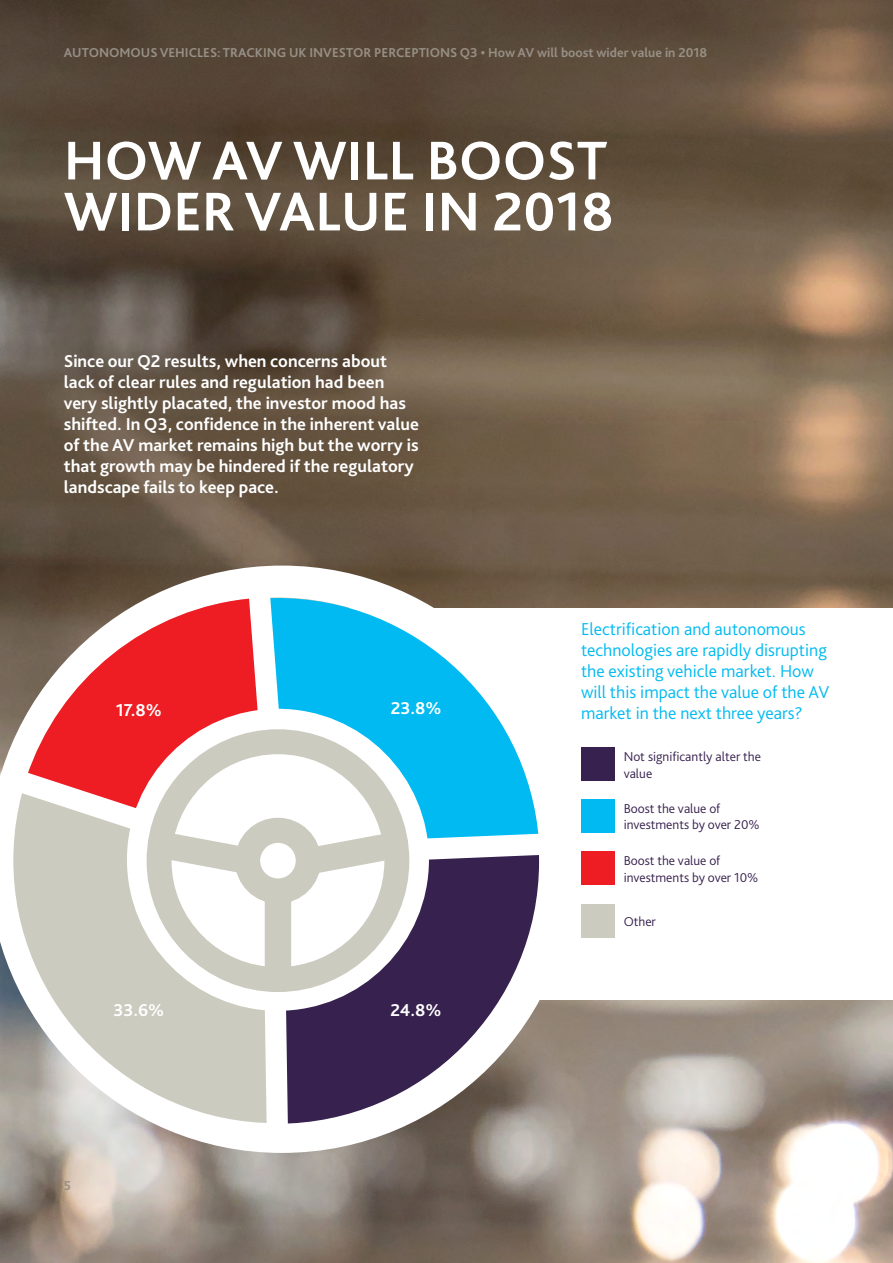
<style>
.page{position:relative;width:893px;height:1263px;background:#fff}
.page>*{position:absolute;margin:0;border:0;box-sizing:border-box;transform-origin:0 0}
.Section_head{font:700 57px/51px "GWLG Bliss";color:#fff}
.Body_intro{font:700 18px/21px "GWLG Bliss";color:#fff}
.Body{font:300 18px/21px "GWLG Bliss";color:#00baf1}
.Body-2{font:300 13.5px/16.2px "GWLG Bliss";color:#37214e}
.t1{font:700 13.5px "GWLG Bliss";color:#979086}
</style>
<div class="page">
<img style="left:0;top:0;width:893px;height:1263px">
<div style="left:223px;top:608px;width:670px;height:391px;background:#fff"></div>
<div style="left:581px;top:799px;width:34px;height:34px;background:#00baf1"></div>
<div style="left:581px;top:851px;width:34px;height:34px;background:#ee1d23"></div>
<div style="left:581px;top:904px;width:34px;height:33px;background:#cbcbbf"></div>
<div style="left:581px;top:747px;width:34px;height:34px;background:#37214e"></div>
<svg style="left:0;top:569px;width:579px;height:585px"></svg>
<div style="left:265px;top:890px;width:26px;height:92px;background:#cbcbbf"></div>
<p class="t1" style="left:64px;top:44px;width:645px">AUTONOMOUS VEHICLES: TRACKING UK INVESTOR PERCEPTIONS Q3 • How AV will boost wider value in 2018</p>
<p class="Section_head" style="left:64px;top:135px;width:551px">HOW AV WILL BOOST<br>WIDER VALUE IN 2018</p>
<p class="Body_intro" style="left:64px;top:350px;width:357px">Since our Q2 results, when concerns about lack of clear rules and regulation had been very slightly placated, the investor mood has shifted. In Q3, confidence in the inherent value of the AV market remains high but the worry is that growth may be hindered if the regulatory landscape fails to keep pace.</p>
<p class="Body_intro" style="left:116px;top:699px;width:48px">17.8%</p>
<p class="Body_intro" style="left:391px;top:698px;width:52px">23.8%</p>
<p class="Body_intro" style="left:113px;top:999px;width:52px">33.6%</p>
<p class="t1" style="left:64px;top:1177px;width:9px">5</p>
<p class="Body_intro" style="left:391px;top:999px;width:52px">24.8%</p>
<p class="Body" style="left:581px;top:618px;width:250px">Electrification and autonomous technologies are rapidly disrupting the existing vehicle market. How will this impact the value of the AV market in the next three years?</p>
<p class="Body-2" style="left:624px;top:749px;width:139px">Not significantly alter the value</p>
<p class="Body-2" style="left:624px;top:801px;width:138px">Boost the value of investments by over 20%</p>
<p class="Body-2" style="left:624px;top:853px;width:136px">Boost the value of investments by over 10%</p>
<p class="Body-2" style="left:624px;top:913px;width:34px">Other</p>
</div>
